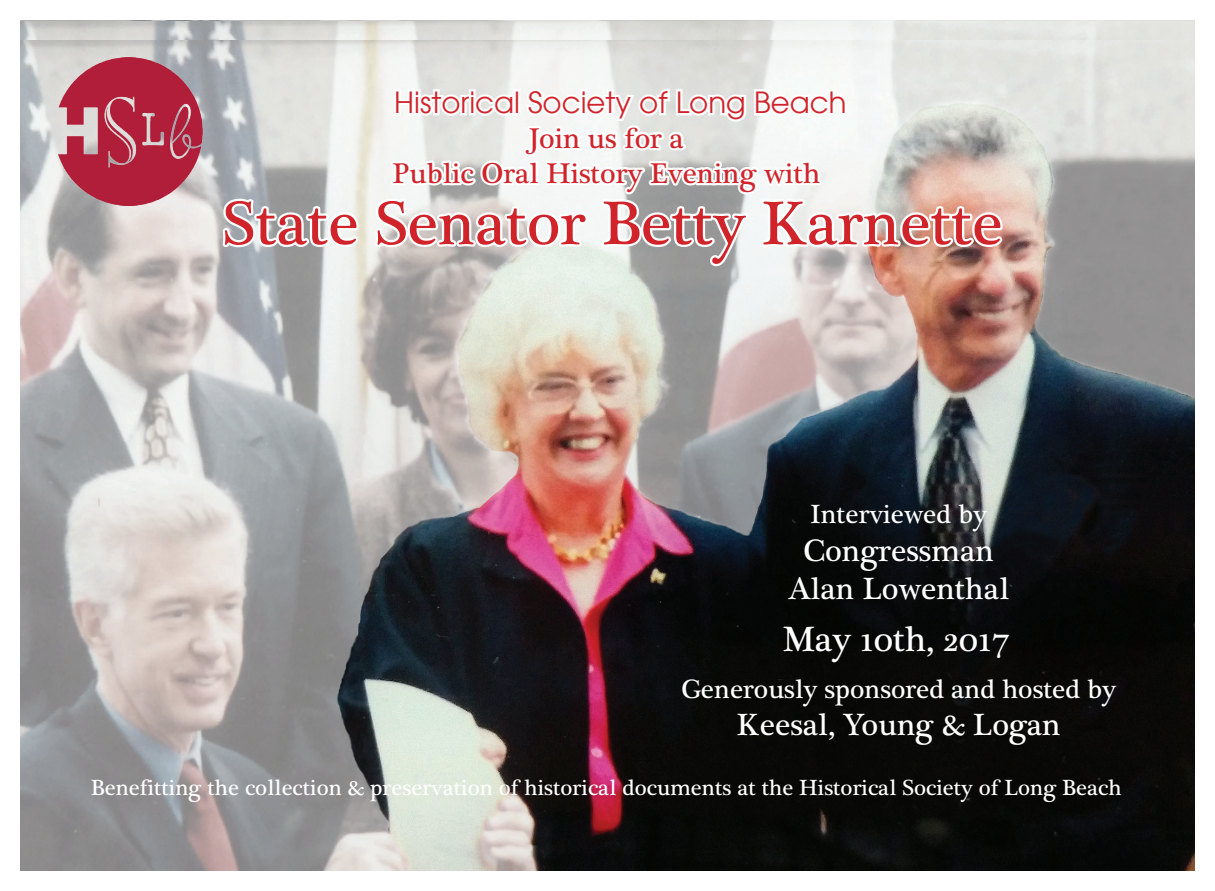
<style>
.page{position:relative;width:1215px;height:891px;background:#fff}
.page>*{position:absolute;margin:0;border:0;box-sizing:border-box;transform-origin:0 0}
.t1{font:63px "Plantagenet Cherokee";color:#d1232a}
.t2{font:36px "Plantagenet Cherokee";color:#fff}
.t3{font:31.5px/37.8px "Plantagenet Cherokee";color:#fff;text-align:center}
.t4{font:29.25px/35.1px "Plantagenet Cherokee";color:#d1232a;text-align:center}
.t5{font:29.25px "Avant Garde";color:#d1232a}
.t6{font:27px "Plantagenet Cherokee";color:#fff}
.t7{font:22.5px "Plantagenet Cherokee";color:#fff}
</style>
<div class="page">
<img style="left:20px;top:41px;width:1175px;height:830px">
<img style="left:58px;top:54px;width:148px;height:155px">
<svg style="left:219px;top:150px;width:143px;height:144px"></svg>
<svg style="left:371px;top:20px;width:635px;height:274px"></svg>
<h3 class="t5" style="left:394px;top:85px;width:454px">Historical Society of Long Beach</h3>
<h3 class="t4" style="left:393px;top:122px;width:429px">Join us for a<br>Public Oral History Evening with</h3>
<h1 class="t1" style="left:223px;top:186px;width:782px">State Senator Betty Karnette</h1>
<p class="t6" style="left:811px;top:498px;width:178px">Interviewed by</p>
<h3 class="t3" style="left:788px;top:533px;width:223px">Congressman<br>Alan Lowenthal</h3>
<h2 class="t2" style="left:783px;top:618px;width:228px">May 10th, 2017</h2>
<p class="t6" style="left:682px;top:673px;width:436px">Generously sponsored and hosted by</p>
<h3 class="t3" style="left:737px;top:707px;width:326px">Keesal, Young &amp; Logan</h3>
<p class="t7" style="left:91px;top:775px;width:1032px">Benefitting the collection &amp; preservation of historical documents at the Historical Society of Long Beach</p>
</div>
